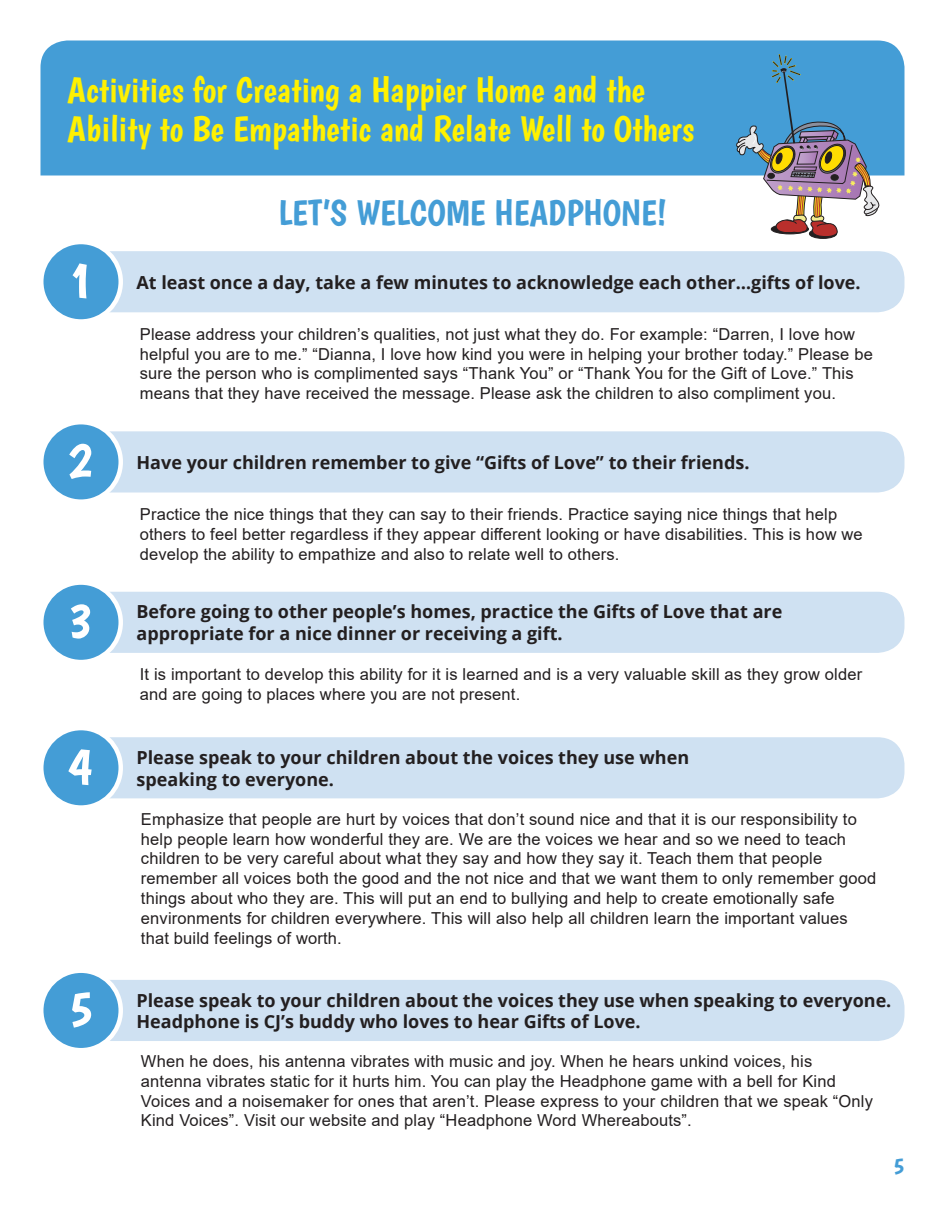
<style>
.page{position:relative;width:945px;height:1215px;background:#fff}
.page>*{position:absolute;margin:0;border:0;box-sizing:border-box;transform-origin:0 0}
.t1{font:52.5px "Boogaloo";color:#fff}
.t2{font:36px/39px "Boogaloo";color:#fff101}
.t3{font:36px "Boogaloo";color:#449dd6}
.t4{font:24px "Boogaloo";color:#449dd6}
.t5{font:700 18px "Open Sans";color:#231f20}
.t6{font:16.5px/19.8px "Arial";letter-spacing:.01em;color:#231f20}
</style>
<div class="page">
<div style="left:78px;top:251px;width:826px;height:61px;background:#cfe1f2;border-radius:27px"></div>
<div style="left:40px;top:40px;width:864px;height:136px;background:#449dd6"></div>
<div style="left:41px;top:242px;width:80px;height:80px;background:#449dd6;border-radius:50%"></div>
<div style="left:39px;top:240px;width:84px;height:84px;border:4px solid #fff;border-radius:50%"></div>
<div style="left:78px;top:431px;width:826px;height:62px;background:#cfe1f2;border-radius:27px"></div>
<div style="left:41px;top:422px;width:80px;height:80px;background:#449dd6;border-radius:50%"></div>
<div style="left:39px;top:420px;width:84px;height:84px;border:4px solid #fff;border-radius:50%"></div>
<div style="left:78px;top:592px;width:826px;height:61px;background:#cfe1f2;border-radius:27px"></div>
<div style="left:41px;top:583px;width:80px;height:79px;background:#449dd6;border-radius:50%"></div>
<div style="left:39px;top:580px;width:84px;height:84px;border:4px solid #fff;border-radius:50%"></div>
<div style="left:809px;top:228px;width:28px;height:11px;border:1px solid #231f20;border-radius:50%"></div>
<svg style="left:736px;top:54px;width:143px;height:184px"></svg>
<div style="left:78px;top:737px;width:826px;height:61px;background:#cfe1f2;border-radius:27px"></div>
<div style="left:41px;top:728px;width:80px;height:80px;background:#449dd6;border-radius:50%"></div>
<div style="left:39px;top:726px;width:84px;height:84px;border:4px solid #fff;border-radius:50%"></div>
<div style="left:63px;top:980px;width:842px;height:61px;background:#cfe1f2;border-radius:27px"></div>
<div style="left:41px;top:971px;width:80px;height:79px;background:#449dd6;border-radius:50%"></div>
<div style="left:39px;top:968px;width:84px;height:84px;border:4px solid #fff;border-radius:50%"></div>
<h2 class="t2" style="left:68px;top:70px;width:628px">Activities for Creating a Happier Home and the<br>Ability to Be Empathetic and Relate Well to Others</h2>
<h1 class="t1" style="left:68px;top:248px;width:27px">1</h1>
<h2 class="t3" style="left:278px;top:191px;width:390px">Let’s Welcome Headphone!</h2>
<p class="t5" style="left:136px;top:269px;width:726px">At least once a day, take a few minutes to acknowledge each other…gifts of love.</p>
<p class="t6" style="left:140px;top:324px;width:735px">Please address your children’s qualities, not just what they do. For example: “Darren, I love how helpful you are to me.” “Dianna, I love how kind you were in helping your brother today.” Please be sure the person who is complimented says “Thank You” or “Thank You for the Gift of Love.” This means that they have received the message. Please ask the children to also compliment you.</p>
<h1 class="t1" style="left:68px;top:428px;width:27px">2</h1>
<p class="t5" style="left:136px;top:450px;width:614px">Have your children remember to give “Gifts of Love” to their friends.</p>
<p class="t6" style="left:140px;top:504px;width:724px">Practice the nice things that they can say to their friends. Practice saying nice things that help others to feel better regardless if they appear different looking or have disabilities. This is how we develop the ability to empathize and also to relate well to others.</p>
<h1 class="t1" style="left:68px;top:589px;width:27px">3</h1>
<p class="t5" style="left:136px;top:599px;width:647px">Before going to other people’s homes, practice the Gifts of Love that are</p>
<p class="t5" style="left:136px;top:621px;width:428px">appropriate for a nice dinner or receiving a gift.</p>
<p class="t6" style="left:140px;top:665px;width:724px">It is important to develop this ability for it is learned and is a very valuable skill as they grow older and are going to places where you are not present.</p>
<h1 class="t1" style="left:68px;top:734px;width:27px">4</h1>
<p class="t5" style="left:136px;top:745px;width:554px">Please speak to your children about the voices they use when</p>
<p class="t5" style="left:136px;top:766px;width:199px">speaking to everyone.</p>
<p class="t6" style="left:141px;top:809px;width:737px">Emphasize that people are hurt by voices that don’t sound nice and that it is our responsibility to help people learn how wonderful they are. We are the voices we hear and so we need to teach children to be very careful about what they say and how they say it. Teach them that people remember all voices both the good and the not nice and that we want them to only remember good things about who they are. This will put an end to bullying and help to create emotionally safe environments for children everywhere. This will also help all children learn the important values that build feelings of worth.</p>
<h1 class="t1" style="left:68px;top:977px;width:27px">5</h1>
<p class="t5" style="left:136px;top:987px;width:756px">Please speak to your children about the voices they use when speaking to everyone.</p>
<p class="t5" style="left:136px;top:1009px;width:506px">Headphone is CJ’s buddy who loves to hear Gifts of Love.</p>
<p class="t6" style="left:141px;top:1051px;width:734px">When he does, his antenna vibrates with music and joy. When he hears unkind voices, his antenna vibrates static for it hurts him. You can play the Headphone game with a bell for Kind Voices and a noisemaker for ones that aren’t. Please express to your children that we speak “Only Kind Voices”. Visit our website and play “Headphone Word Whereabouts”.</p>
<h3 class="t4" style="left:893px;top:1151px;width:13px">5</h3>
</div>
